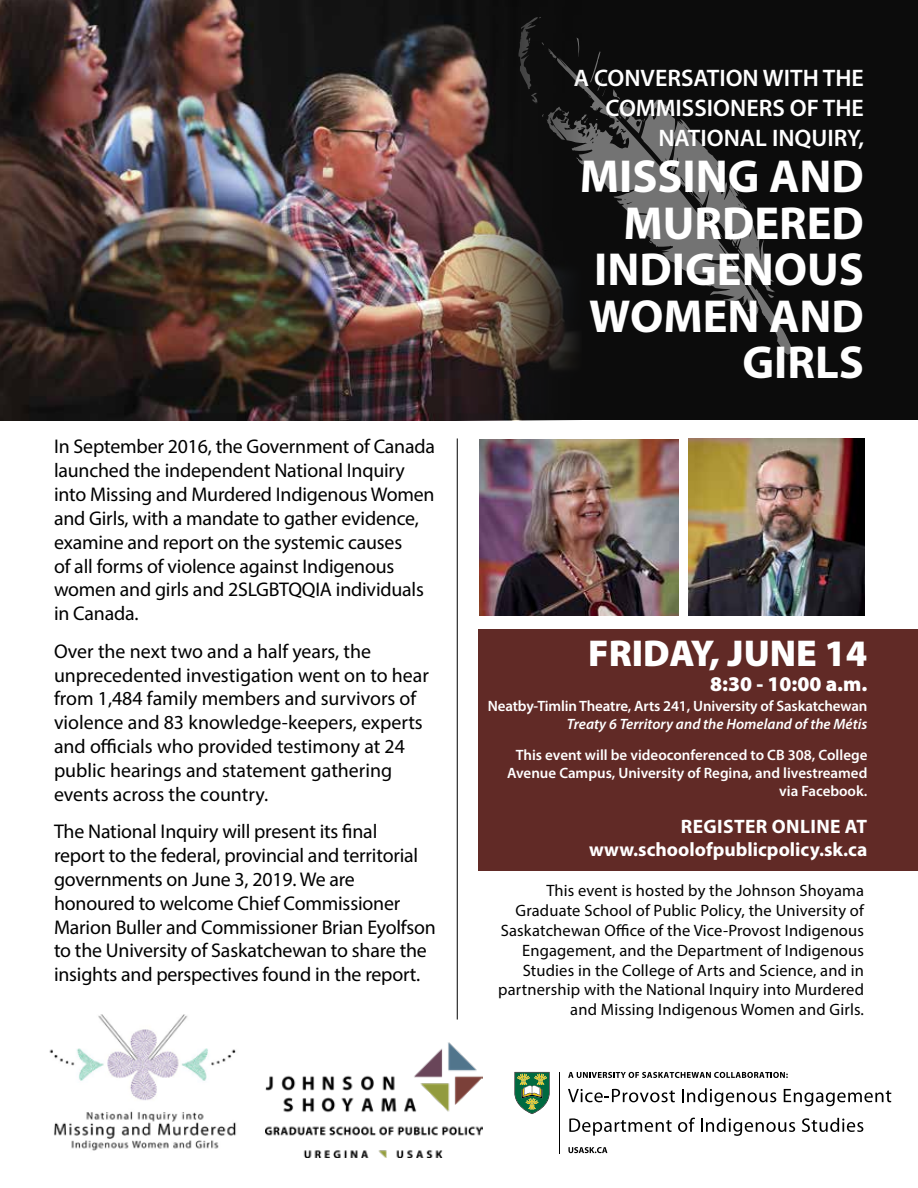
<style>
.page{position:relative;width:918px;height:1188px;background:#fff}
.page>*{position:absolute;margin:0;border:0;box-sizing:border-box;transform-origin:0 0}
.t1{font:700 46.5px/46.5px "Myriad Pro";color:#fff;text-align:right}
.t2{font:900 37.5px "Myriad Pro";color:#fff}
.t3{font:600 24px/30px "Myriad Pro";color:#fff;text-align:right}
.t4{font:900 21px "Myriad Pro";color:#fff}
.t5{font:19.8px/23.9px "Myriad Pro";letter-spacing:-.01em;color:#000}
.t6{font:700 19.5px/23.4px "Myriad Pro";color:#fff;text-align:right}
.t7{font:16.5px/19.8px "Myriad Pro";letter-spacing:.01em;color:#000;text-align:right}
.t8{font:600 15px/18px "Myriad Pro";color:#fff;text-align:right}
.t9{font:italic 600 15px "Myriad Pro";color:#fff}
</style>
<div class="page">
<img style="left:49px;top:1014px;width:187px;height:137px">
<div style="left:339px;top:0;width:579px;height:420px;background:#0c0c0c"></div>
<hr style="left:457px;top:438px;width:1px;height:582px;background:#000">
<img style="left:480px;top:439px;width:198px;height:176px">
<img style="left:688px;top:439px;width:177px;height:176px">
<img style="left:266px;top:1042px;width:217px;height:115px">
<div style="left:479px;top:629px;width:439px;height:241px;background:#612a26"></div>
<svg style="left:763px;top:315px;width:30px;height:40px"></svg>
<svg style="left:582px;top:51px;width:193px;height:264px"></svg>
<img style="left:0;top:0;width:582px;height:420px">
<svg style="left:568px;top:1072px;width:220px;height:6px"></svg>
<svg style="left:568px;top:1089px;width:107px;height:13px"></svg>
<svg style="left:682px;top:1088px;width:94px;height:18px"></svg>
<svg style="left:784px;top:1089px;width:107px;height:17px"></svg>
<svg style="left:569px;top:1118px;width:103px;height:18px"></svg>
<svg style="left:678px;top:1118px;width:17px;height:14px"></svg>
<svg style="left:701px;top:1118px;width:94px;height:18px"></svg>
<svg style="left:802px;top:1118px;width:61px;height:14px"></svg>
<svg style="left:568px;top:1147px;width:39px;height:6px"></svg>
<hr style="left:559px;top:1072px;width:1px;height:81px;background:#000">
<svg style="left:515px;top:1072px;width:35px;height:42px"></svg>
<p class="t5" style="left:54px;top:435px;width:383px">In September 2016, the Government of Canada launched the independent National Inquiry into Missing and Murdered Indigenous Women and Girls, with a mandate to gather evidence, examine and report on the systemic causes<br>of all forms of violence against Indigenous women and girls and 2SLGBTQQIA individuals in Canada.</p>
<p class="t5" style="left:54px;top:639px;width:377px">Over the next two and a half years, the unprecedented investigation went on to hear from 1,484 family members and survivors of violence and 83 knowledge-keepers, experts and officials who provided testimony at 24 public hearings and statement gathering events across the country.</p>
<p class="t5" style="left:54px;top:819px;width:383px">The National Inquiry will present its final<br>report to the federal, provincial and territorial governments on June 3, 2019. We are honoured to welcome Chief Commissioner Marion Buller and Commissioner Brian Eyolfson to the University of Saskatchewan to share the insights and perspectives found in the report.</p>
<p class="t3" style="left:574px;top:62px;width:292px">A CONVERSATION WITH THE<br>COMMISSIONERS OF THE<br>NATIONAL INQUIRY,</p>
<h1 class="t1" style="left:580px;top:152px;width:286px">MISSING AND<br>MURDERED<br>INDIGENOUS<br>WOMEN AND<br>GIRLS</h1>
<h2 class="t2" style="left:588px;top:628px;width:281px">FRIDAY, JUNE 14</h2>
<p class="t4" style="left:710px;top:670px;width:159px">8:30 - 10:00 a.m.</p>
<p class="t8" style="left:488px;top:696px;width:381px">Neatby-Timlin Theatre, Arts 241, University of Saskatchewan</p>
<p class="t9" style="left:567px;top:714px;width:302px">Treaty 6 Territory and the Homeland of the Métis</p>
<p class="t8" style="left:507px;top:746px;width:362px">This event will be videoconferenced to CB 308, College<br>Avenue Campus, University of Regina, and livestreamed via Facebook.</p>
<p class="t6" style="left:589px;top:814px;width:280px">REGISTER ONLINE AT www.schoolofpublicpolicy.sk.ca</p>
<p class="t7" style="left:498px;top:881px;width:367px">This event is hosted by the Johnson Shoyama Graduate School of Public Policy, the University of Saskatchewan Office of the Vice-Provost Indigenous Engagement, and the Department of Indigenous Studies in the College of Arts and Science, and in partnership with the National Inquiry into Murdered and Missing Indigenous Women and Girls.</p>
</div>
